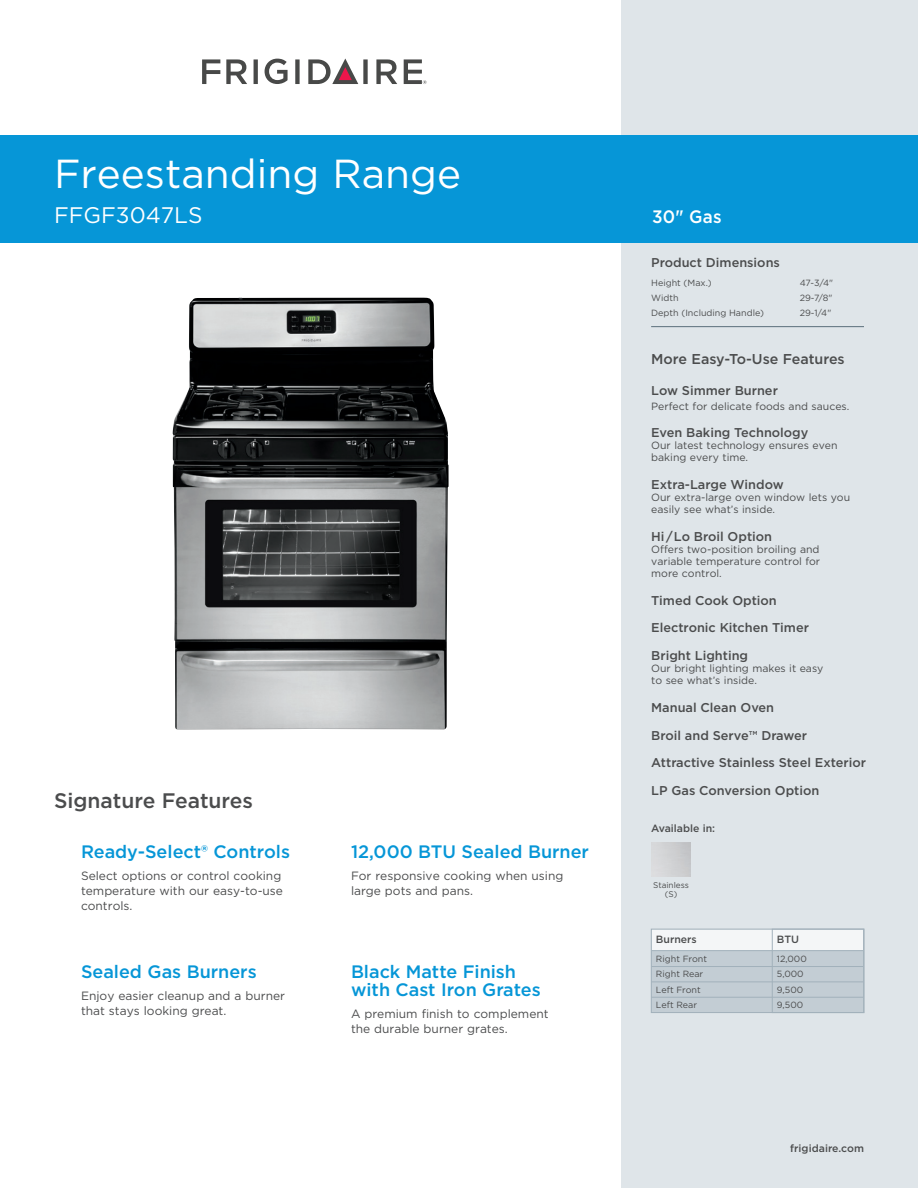
<style>
.page{position:relative;width:918px;height:1188px;background:#fff}
.page>*{position:absolute;margin:0;border:0;box-sizing:border-box;transform-origin:0 0}
.t1{font:40.5px "Gotham";color:#fff}
.t2{font:22.5px "Gotham";color:#fff}
.t3{font:500 21px "Gotham";color:#4b4c4d}
.t4{font:500 18px/18px "Gotham";color:#0696d7}
.t5{font:500 18px "Gotham";color:#fff;scale:.95 1}
.t6{font:500 14.25px "Gotham";color:#4b4c4d}
.t7{font:500 12.75px/27.8px "Gotham";color:#4b4c4d}
.t8{font:12px/15px "Gotham";color:#4b4c4d}
.t9{font:10.5px/12px "Gotham";color:#4b4c4d}
.t10{font:500 10.5px "Gotham";color:#4b4c4d}
.t11{font:9px/15.3px "Gotham";color:#4b4c4d}
.t12{font:8.25px/9px "Gotham";color:#4b4c4d;text-align:center}
</style>
<div class="page">
<div style="left:621px;top:0;width:297px;height:1188px;background:#dfe5e9"></div>
<svg style="left:265px;top:59px;width:23px;height:25px"></svg>
<svg style="left:202px;top:59px;width:18px;height:25px"></svg>
<svg style="left:226px;top:59px;width:21px;height:25px"></svg>
<svg style="left:254px;top:59px;width:4px;height:25px"></svg>
<svg style="left:295px;top:59px;width:5px;height:25px"></svg>
<svg style="left:376px;top:59px;width:21px;height:25px"></svg>
<svg style="left:308px;top:59px;width:60px;height:25px"></svg>
<svg style="left:404px;top:59px;width:23px;height:25px"></svg>
<div style="left:0;top:135px;width:918px;height:108px;background:#0696d7"></div>
<hr style="left:651px;top:326px;width:213px;height:1px;background:#5b6f7b">
<img style="left:172px;top:297px;width:277px;height:432px">
<div style="left:651px;top:929px;width:213px;height:84px;background:#c3cdd4"></div>
<div style="left:651px;top:929px;width:212px;height:22px;background:#f4f6f7"></div>
<hr style="left:651px;top:950px;width:212px;height:1px;background:#a2b1bb">
<hr style="left:651px;top:966px;width:212px;height:1px;background:#a2b1bb">
<hr style="left:651px;top:982px;width:212px;height:1px;background:#a2b1bb">
<hr style="left:651px;top:997px;width:212px;height:1px;background:#a2b1bb">
<div style="left:651px;top:929px;width:213px;height:84px;border:1px solid #a2b1bb"></div>
<div style="left:772px;top:929px;width:92px;height:84px;border:1px solid #a2b1bb"></div>
<h1 class="t1" style="left:54px;top:147px;width:409px">Freestanding Range</h1>
<h2 class="t2" style="left:54px;top:201px;width:150px">FFGF3047LS</h2>
<h1 class="t1" style="left:54px;top:147px;width:344px">Drop-In Cooktop</h1>
<h2 class="t2" style="left:69px;top:201px;width:48px">PEC</h2>
<h2 class="t2" style="left:145px;top:201px;width:67px">85K S</h2>
<h3 class="t5" style="left:648px;top:205px;width:109px">30" Electric</h3>
<h3 class="t5" style="left:652px;top:205px;width:75px">30" Gas</h3>
<h3 class="t3" style="left:54px;top:787px;width:201px">Signature Features</h3>
<h3 class="t4" style="left:81px;top:843px;width:211px">Ready-Select® Controls</h3>
<p class="t8" style="left:81px;top:868px;width:204px">Select options or control cooking temperature with our easy-to-use controls.</p>
<h3 class="t4" style="left:81px;top:962px;width:177px">Sealed Gas Burners</h3>
<p class="t8" style="left:81px;top:988px;width:206px">Enjoy easier cleanup and a burner that stays looking great.</p>
<h3 class="t4" style="left:351px;top:843px;width:240px">12,000 BTU Sealed Burner</h3>
<p class="t8" style="left:351px;top:868px;width:214px">For responsive cooking when using large pots and pans.</p>
<h3 class="t4" style="left:351px;top:962px;width:191px">Black Matte Finish with Cast Iron Grates</h3>
<p class="t8" style="left:351px;top:1006px;width:199px">A premium finish to complement the durable burner grates.</p>
<p class="t7" style="left:651px;top:249px;width:130px">Product Dimensions</p>
<p class="t11" style="left:651px;top:275px;width:62px">Height (Max.)</p>
<p class="t11" style="left:800px;top:275px;width:35px">47-3/4"</p>
<p class="t11" style="left:651px;top:290px;width:29px">Width</p>
<p class="t11" style="left:800px;top:290px;width:34px">29-7/8"</p>
<p class="t11" style="left:651px;top:305px;width:114px">Depth (Including Handle)</p>
<p class="t11" style="left:800px;top:305px;width:33px">29-1/4"</p>
<h3 class="t6" style="left:651px;top:349px;width:195px">More Easy-To-Use Features</h3>
<p class="t7" style="left:651px;top:377px;width:128px">Low Simmer Burner</p>
<p class="t9" style="left:651px;top:400px;width:200px">Perfect for delicate foods and sauces.</p>
<p class="t7" style="left:651px;top:419px;width:159px">Even Baking Technology</p>
<p class="t9" style="left:651px;top:439px;width:188px">Our latest technology ensures even baking every time.</p>
<p class="t7" style="left:651px;top:471px;width:134px">Extra-Large Window</p>
<p class="t9" style="left:651px;top:491px;width:200px">Our extra-large oven window lets you easily see what’s inside.</p>
<p class="t7" style="left:651px;top:522px;width:122px">Hi /Lo Broil Option</p>
<p class="t9" style="left:651px;top:543px;width:170px;text-align:justify">Offers two-position broiling and variable temperature control for more control.</p>
<p class="t7" style="left:651px;top:586px;width:159px">Timed Cook Option<br>Electronic Kitchen Timer<br>Bright Lighting</p>
<p class="t9" style="left:651px;top:662px;width:174px">Our bright lighting makes it easy to see what’s inside.</p>
<p class="t7" style="left:651px;top:693px;width:216px">Manual Clean Oven<br>Broil and Serve™ Drawer<br>Attractive Stainless Steel Exterior<br>LP Gas Conversion Option</p>
<p class="t10" style="left:651px;top:821px;width:65px">Available in:</p>
<p class="t12" style="left:653px;top:880px;width:37px">Stainless (S)</p>
<p class="t10" style="left:656px;top:933px;width:42px">Burners</p>
<p class="t11" style="left:656px;top:951px;width:53px">Right Front<br>Right Rear<br>Left Front<br>Left Rear</p>
<p class="t10" style="left:777px;top:933px;width:24px">BTU</p>
<p class="t11" style="left:777px;top:951px;width:31px">12,000<br>5,000<br>9,500<br>9,500</p>
<p class="t10" style="left:790px;top:1141px;width:75px">frigidaire.com</p>
</div>
